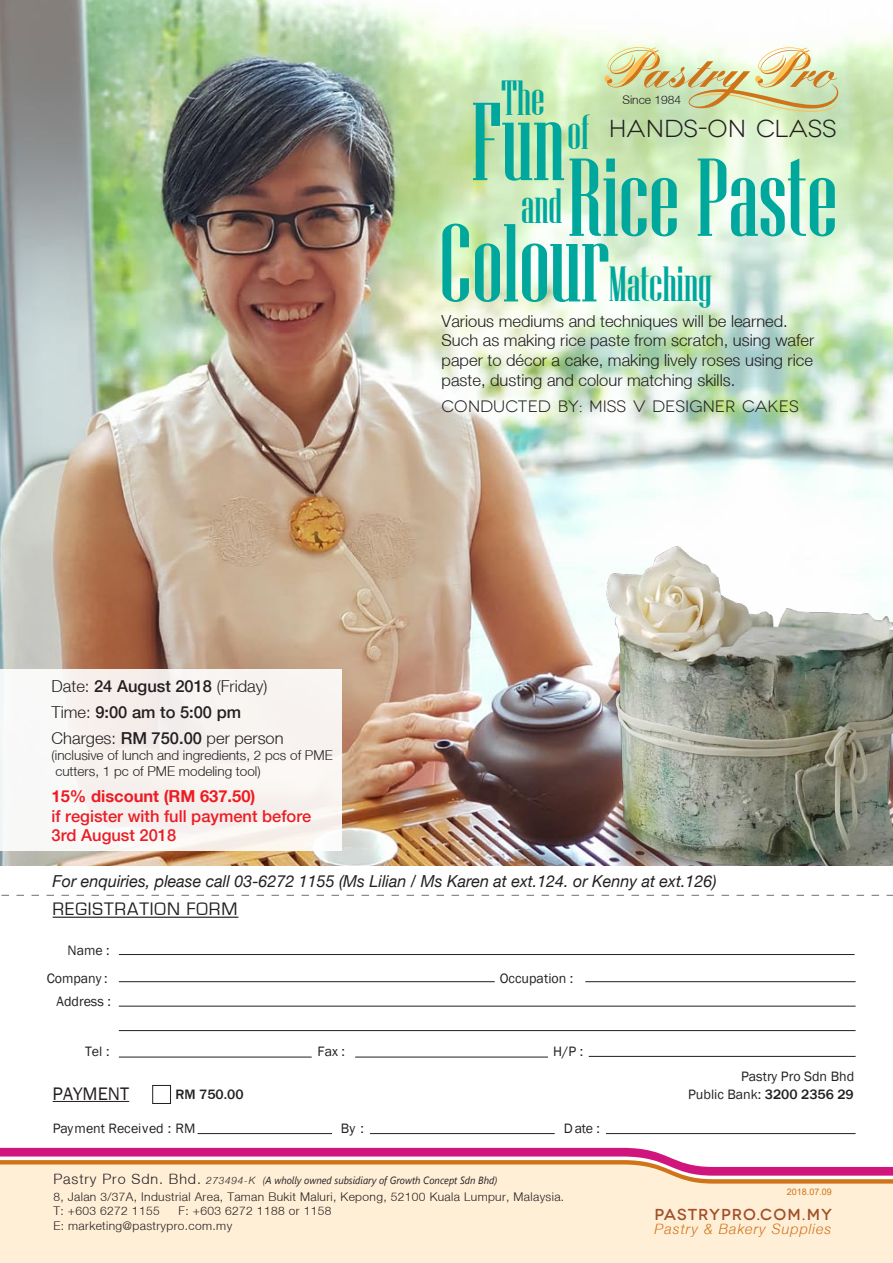
<style>
.page{position:relative;width:893px;height:1263px;background:#fff}
.page>*{position:absolute;margin:0;border:0;box-sizing:border-box;transform-origin:0 0}
.t1{font:110.4px "Niagara Solid";color:#00a79d}
.t2{font:49.2px "Niagara Solid";color:#00a79d}
.t3{font:24.6px "Novecentowide";color:#231f20}
.t4{font:18.6px "Eurostile";letter-spacing:.05em;color:#231f20}
.t5{font:18.6px "Franklin Gothic";color:#231f20}
.t6{font:300 16.5px/19.8px "Helvetica Neue LT";color:#231f20}
.t7{font:italic 16.5px "Helvetica Neue LT";color:#231f20}
.t8{font:500 16.5px/19.8px "Helvetica Neue LT";color:#ed1c24}
.t9{font:16.5px "Novecentowide";color:#231f20}
.t10{font:700 16.5px "Helvetica Neue LT";color:#ed1c24}
.t11{font:500 15.9px "Novecentowide";letter-spacing:.06em;color:#a25029}
.t12{font:italic 300 14.25px "Helvetica Neue LT";letter-spacing:.07em;color:#cf7419}
.t13{font:13.95px/23.9px "Franklin Gothic";color:#231f20;text-align:right}
.t14{font:500 13.95px "Franklin Gothic";color:#231f20}
.t15{font:300 13.5px/16.2px "Helvetica Neue LT";color:#231f20}
.t16{font:300 12px/14.4px "Helvetica Neue LT";letter-spacing:.03em;color:#231f20}
.t17{font:300 12px "Helvetica Neue LT";color:#231f20}
.t18{font:italic 10.35px "Segoe UI";color:#231f20;scale:.93 1}
.t19{font:9px "Arial";color:#cf7419}
.s1{font-weight:500}
.s2{font-family:"Helvetica Neue LT";font-weight:300;font-style:normal;font-size:14.25px}
.s3{font-family:"Helvetica Neue LT";font-weight:300;font-size:10.2px}
</style>
<div class="page">
<img style="left:756px;top:37px;width:137px;height:465px">
<img style="left:0;top:0;width:756px;height:866px">
<div style="left:0;top:1183px;width:893px;height:80px;background:#ffefd7"></div>
<svg style="left:0;top:1148px;width:893px;height:35px"></svg>
<img style="left:590px;top:534px;width:303px;height:332px">
<svg style="left:604px;top:47px;width:235px;height:71px;background:#d8dbaa"></svg>
<div style="left:0;top:669px;width:342px;height:181px;background:#f8f4f1"></div>
<hr style="left:53px;top:1101px;width:76px;height:1px;background:#231f20">
<hr style="left:119px;top:954px;width:736px;height:1px;background:#231f20">
<hr style="left:119px;top:1057px;width:193px;height:1px;background:#231f20">
<hr style="left:355px;top:1057px;width:193px;height:1px;background:#231f20">
<hr style="left:119px;top:981px;width:376px;height:1px;background:#231f20">
<hr style="left:119px;top:1006px;width:737px;height:1px;background:#231f20">
<hr style="left:119px;top:1030px;width:737px;height:1px;background:#231f20">
<hr style="left:589px;top:1056px;width:267px;height:1px;background:#231f20">
<hr style="left:606px;top:1133px;width:250px;height:1px;background:#231f20">
<hr style="left:370px;top:1133px;width:185px;height:1px;background:#231f20">
<hr style="left:198px;top:1133px;width:134px;height:1px;background:#231f20">
<hr style="left:585px;top:981px;width:271px;height:1px;background:#231f20">
<hr style="left:53px;top:917px;width:185px;height:1px;background:#231f20">
<div style="left:152px;top:1085px;width:19px;height:19px;border:1px solid #231f20"></div>
<svg style="left:2px;top:895px;width:891px;height:1px"></svg>
<p class="t6" style="left:52px;top:673px;width:234px;line-height:25.8px">Date: <span class="s1">24 August 2018</span> (Friday)<br>Time: <span class="s1">9:00 am to 5:00 pm<br></span>Charges: <span class="s1">RM 750.00</span> per person</p>
<p class="t15" style="left:52px;top:747px;width:283px">(inclusive of lunch and ingredients, 2 pcs of PME cutters, 1 pc of PME modeling tool)</p>
<p class="t10" style="left:52px;top:786px;width:205px">15% discount (RM 637.50)</p>
<p class="t8" style="left:52px;top:806px;width:261px">if register with full payment before<br>3rd August 2018</p>
<h2 class="t2" style="left:501px;top:72px;width:45px">The</h2>
<p class="t17" style="left:622px;top:93px;width:60px">Since 1984</p>
<h3 class="t3" style="left:609px;top:115px;width:230px">HANDS-ON CLASS</h3>
<h1 class="t1" style="left:471px;top:84px;width:95px">Fun</h1>
<h2 class="t2" style="left:568px;top:106px;width:23px">of</h2>
<h2 class="t2" style="left:521px;top:180px;width:43px">and</h2>
<h1 class="t1" style="left:568px;top:139px;width:271px">Rice Paste</h1>
<h2 class="t2" style="left:609px;top:258px;width:105px">Matching</h2>
<p class="t6" style="left:442px;top:311px;width:374px">Various mediums and techniques will be learned.<br>Such as making rice paste from scratch, using wafer paper to décor a cake, making lively roses using rice paste, dusting and colour matching skills.</p>
<p class="t9" style="left:442px;top:397px;width:359px">CONDUCTED BY: MISS V DESIGNER CAKES</p>
<h1 class="t1" style="left:439px;top:205px;width:172px">Colour</h1>
<p class="t7" style="left:53px;top:871px;width:665px">For enquiries, please call 03-6272 1155 (Ms Lilian / Ms Karen at ext.124. or Kenny at ext.126)</p>
<p class="t4" style="left:53px;top:899px;width:186px">REGISTRATION FORM</p>
<p class="t13" style="left:68px;top:938px;width:44px">Name :</p>
<p class="t13" style="left:47px;top:966px;width:66px">Company :<br>Address :</p>
<p class="t13" style="left:500px;top:966px;width:75px">Occupation :</p>
<p class="t13" style="left:85px;top:1040px;width:26px">Tel :</p>
<p class="t13" style="left:318px;top:1040px;width:29px">Fax :</p>
<p class="t13" style="left:553px;top:1040px;width:32px">H/P :</p>
<p class="t5" style="left:53px;top:1082px;width:78px">PAYMENT</p>
<p class="t14" style="left:176px;top:1085px;width:70px">RM 750.00</p>
<p class="t13" style="left:53px;top:1116px;width:144px">Payment Received : RM</p>
<p class="t13" style="left:341px;top:1116px;width:24px">By :</p>
<p class="t13" style="left:564px;top:1116px;width:38px">Date :</p>
<p class="t18" style="left:53px;top:1172px;width:479px"><span class="s2">Pastry Pro Sdn. Bhd.</span> <span class="s3">273494-K (</span>A wholly owned subsidiary of Growth Concept Sdn Bhd)</p>
<p class="t16" style="left:53px;top:1189px;width:512px">8, Jalan 3/37A, Industrial Area, Taman Bukit Maluri, Kepong, 52100 Kuala Lumpur, Malaysia.<br>T: +603 6272 1155</p>
<p class="t16" style="left:53px;top:1203px;width:280px;text-indent:125px">F: +603 6272 1188 or 1158<br>E: marketing@pastrypro.com.my</p>
<p class="t13" style="left:688px;top:1067px;width:168px;line-height:18.6px">Pastry Pro Sdn Bhd<br>Public Bank: <span class="s1">3200 2356 29</span></p>
<p class="t19" style="left:787px;top:1186px;width:47px">2018.07.09</p>
<p class="t12" style="left:654px;top:1220px;width:179px">Pastry &amp; Bakery Supplies</p>
<p class="t11" style="left:654px;top:1205px;width:179px">PASTRYPRO.COM.MY</p>
</div>
